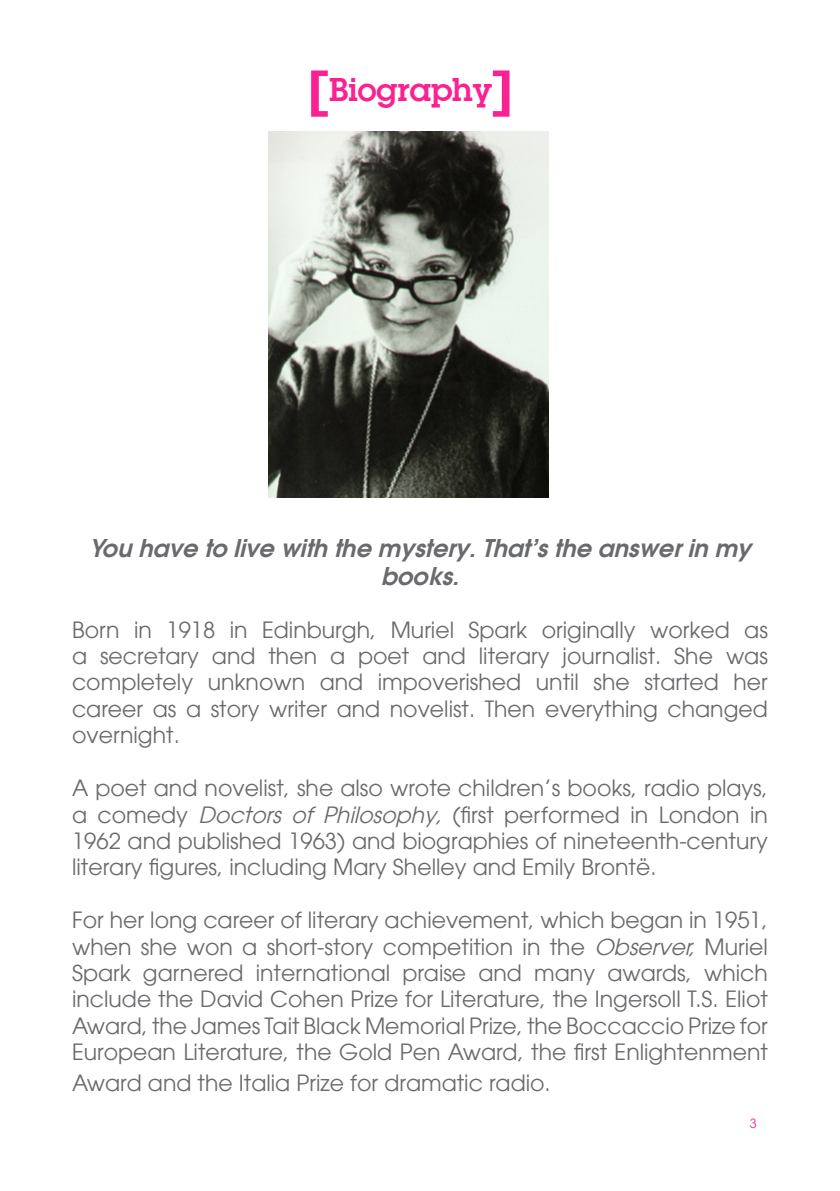
<style>
.page{position:relative;width:840px;height:1191px;background:#fff}
.page>*{position:absolute;margin:0;border:0;box-sizing:border-box;transform-origin:0 0}
.t1{font:600 32px "Lubalin Graph";color:#fa2192}
.t2{font:italic 600 24px/28px "Avant Garde";color:#696a6d;text-align:center}
.t3{font:22px/26.4px "Avant Garde";color:#696a6d;text-align:justify}
.page_numbers{font:13px "Lubalin Graph";color:#fa2192}
.s1{font-style:italic}
</style>
<div class="page">
<svg style="left:311px;top:70px;width:16px;height:47px"></svg>
<svg style="left:492px;top:70px;width:17px;height:47px"></svg>
<img style="left:268px;top:131px;width:280px;height:366px">
<p class="t1" style="left:329px;top:69px;width:164px">Biography</p>
<p class="t2" style="left:89px;top:533px;width:670px">You have to live with the mystery.That’sthe answerin my books.</p>
<p class="t3" style="left:72px;top:616px;width:697px">Born in 1918 in Edinburgh, Muriel Spark originally worked as a secretary and then a poet and literary journalist. She was completely unknown and impoverished until she started her career as a story writer and novelist. Then everything changed overnight.</p>
<p class="t3" style="left:72px;top:775px;width:697px">A poet and novelist, she also wrote children’s books, radio plays, a comedy <span class="s1">Doctors of Philosophy,</span> (first performed in London in 1962 and published 1963) and biographies of nineteenth-century literary figures, including Mary Shelley and Emily Brontë.</p>
<p class="t3" style="left:72px;top:907px;width:697px">For her long career of literary achievement, which began in 1951, when she won a short-story competition in the <span class="s1">Observer,</span> Muriel Spark garnered international praise and many awards, which include the David Cohen Prize for Literature, the Ingersoll T.S. Eliot Award, the James Tait Black Memorial Prize, the Boccaccio Prize for European Literature, the Gold Pen Award, the first Enlightenment</p>
<p class="t3" style="left:72px;top:1069px;width:480px">Award and the Italia Prize for dramatic radio.</p>
<p class="page_numbers" style="left:749px;top:1115px;width:9px">3</p>
</div>
